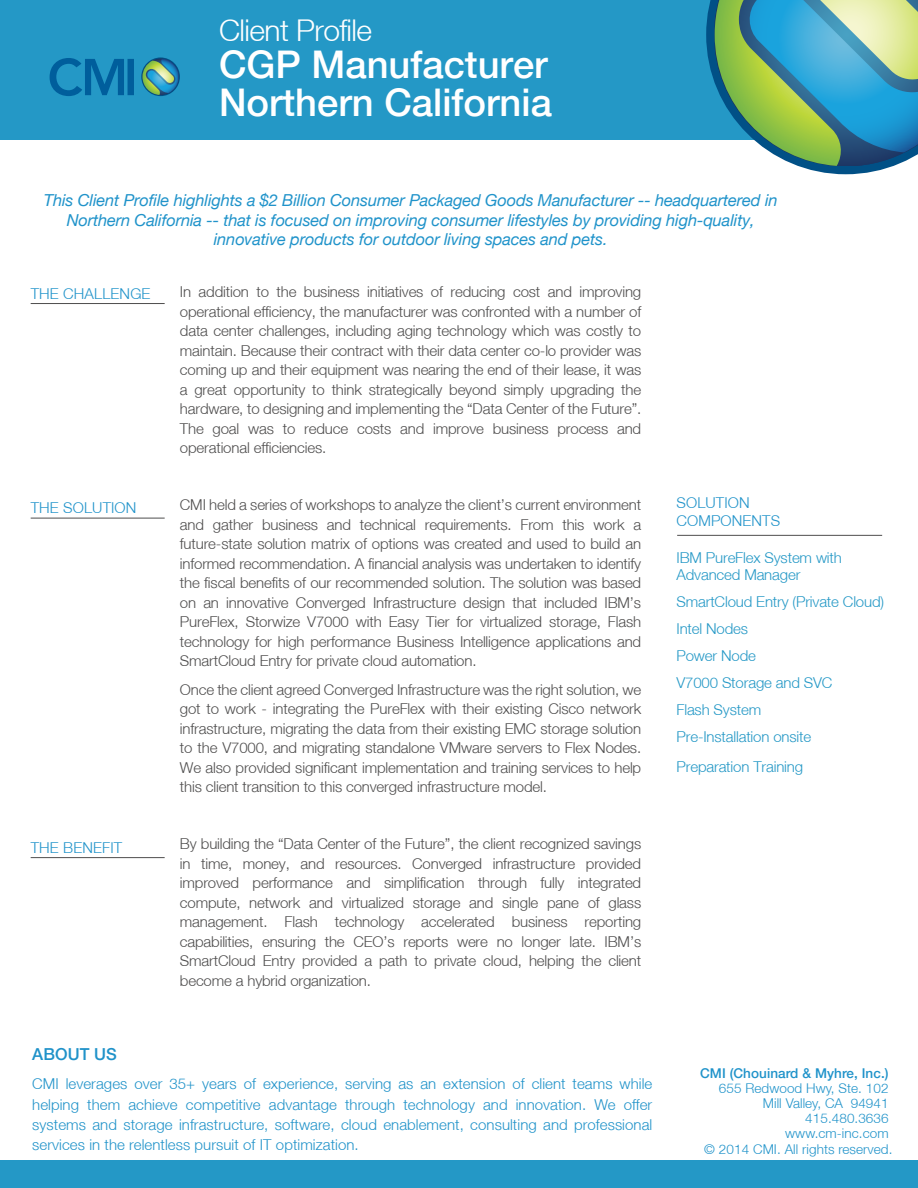
<style>
.page{position:relative;width:918px;height:1188px;background:#fff}
.page>*{position:absolute;margin:0;border:0;box-sizing:border-box;transform-origin:0 0}
.t1{font:500 38.1px/37.5px "Helvetica Neue LT";color:#fff}
.t2{font:300 30px "Helvetica Neue LT";letter-spacing:-.02em;color:#fff}
.t3{font:italic 16.5px/19.8px "Helvetica Neue LT";letter-spacing:-.01em;color:#2093ca;text-align:center}
.t4{font:500 16.5px "Helvetica Neue LT";letter-spacing:.005em;color:#1f92c9}
.t5{font:300 15px/19.5px "Helvetica Neue LT";letter-spacing:-.01em;color:#4e4d4d;text-align:justify}
.t6{font:300 15px/20.2px "Helvetica Neue LT";letter-spacing:.005em;color:#1f92c9;text-align:justify}
.t7{font:300 15px/27px "Helvetica Neue LT";letter-spacing:-.01em;color:#2498c6}
.t8{font:300 15px/18px "Helvetica Neue LT";letter-spacing:.01em;color:#2093ca}
.t9{font:300 13.5px/15px "Helvetica Neue LT";letter-spacing:.005em;color:#2093ca;text-align:right}
.t10{font:500 13.5px "Helvetica Neue LT";letter-spacing:.005em;color:#2093ca}
</style>
<div class="page">
<div style="left:0;top:1161px;width:918px;height:27px;background:#2498c6"></div>
<div style="left:0;top:0;width:918px;height:140px;background:#2498c6"></div>
<svg style="left:706px;top:0;width:212px;height:174px"></svg>
<svg style="left:141px;top:57px;width:39px;height:39px"></svg>
<svg style="left:142px;top:59px;width:37px;height:36px"></svg>
<svg style="left:50px;top:58px;width:84px;height:38px"></svg>
<hr style="left:31px;top:303px;width:134px;height:1px;background:#4e4d4d">
<hr style="left:31px;top:857px;width:134px;height:1px;background:#4e4d4d">
<hr style="left:31px;top:518px;width:134px;height:1px;background:#4e4d4d">
<hr style="left:677px;top:535px;width:205px;height:1px;background:#4e4d4d">
<h2 class="t2" style="left:219px;top:12px;width:155px">Client Profile</h2>
<h1 class="t1" style="left:219px;top:46px;width:334px">CGP Manufacturer<br>Northern California</h1>
<p class="t3" style="left:44px;top:190px;width:735px">This Client Profile highlights a $2 Billion Consumer Packaged Goods Manufacturer -- headquartered in<br>Northern California -- that is focused on improving consumer lifestyles by providing high-quality, innovative products for outdoor living spaces and pets.</p>
<p class="t8" style="left:31px;top:285px;width:121px">THE CHALLENGE</p>
<p class="t5" style="left:180px;top:282px;width:463px">In addition to the business initiatives of reducing cost and improving operational efficiency, the manufacturer was confronted with a number of data center challenges, including aging technology which was costly to maintain. Because their contract with their data center co-lo provider was coming up and their equipment was nearing the end of their lease, it was a great opportunity to think strategically beyond simply upgrading the hardware, to designing and implementing the “Data Center of the Future”.<br>The goal was to reduce costs and improve business process and operational efficiencies.</p>
<p class="t8" style="left:31px;top:499px;width:107px">THE SOLUTION</p>
<p class="t8" style="left:677px;top:493px;width:105px">SOLUTION<br>COMPONENTS</p>
<p class="t7" style="left:677px;top:550px;width:167px;line-height:16.5px">IBM PureFlex System with<br>Advanced Manager</p>
<p class="t7" style="left:677px;top:588px;width:209px">SmartCloud Entry (Private Cloud)<br>Intel Nodes<br>Power Node<br>V7000 Storage and SVC<br>Flash System<br>Pre-Installation onsite</p>
<p class="t7" style="left:677px;top:753px;width:128px">Preparation Training</p>
<p class="t5" style="left:180px;top:495px;width:463px">CMI held a series of workshops to analyze the client’s current environment and gather business and technical requirements. From this work a future-state solution matrix of options was created and used to build an informed recommendation. A financial analysis was undertaken to identify the fiscal benefits of our recommended solution. The solution was based on an innovative Converged Infrastructure design that included IBM’s PureFlex, Storwize V7000 with Easy Tier for virtualized storage, Flash technology for high performance Business Intelligence applications and SmartCloud Entry for private cloud automation.</p>
<p class="t5" style="left:180px;top:679px;width:463px">Once the client agreed Converged Infrastructure was the right solution, we got to work - integrating the PureFlex with their existing Cisco network infrastructure, migrating the data from their existing EMC storage solution to the V7000, and migrating standalone VMware servers to Flex Nodes.<br>We also provided significant implementation and training services to help this client transition to this converged infrastructure model.</p>
<p class="t8" style="left:31px;top:838px;width:93px">THE BENEFIT</p>
<p class="t5" style="left:180px;top:834px;width:463px">By building the “Data Center of the Future”, the client recognized savings in time, money, and resources. Converged infrastructure provided improved performance and simplification through fully integrated compute, network and virtualized storage and single pane of glass management. Flash technology accelerated business reporting capabilities, ensuring the CEO’s reports were no longer late. IBM’s SmartCloud Entry provided a path to private cloud, helping the client become a hybrid organization.</p>
<p class="t4" style="left:32px;top:1044px;width:86px">ABOUT US</p>
<p class="t6" style="left:32px;top:1073px;width:622px">CMI leverages over 35+ years of experience, serving as an extension of client teams while helping them achieve competitive advantage through technology and innovation. We offer systems and storage infrastructure, software, cloud enablement, consulting and professional services in the relentless pursuit of IT optimization.</p>
<p class="t10" style="left:700px;top:1065px;width:190px">CMI (Chouinard &amp; Myhre, Inc.)</p>
<p class="t9" style="left:719px;top:1081px;width:171px">655 Redwood Hwy, Ste. 102<br>Mill Valley, CA 94941<br>415.480.3636 www.cm-inc.com</p>
<p class="t9" style="left:704px;top:1141px;width:190px">© 2014 CMI. All rights reserved.</p>
</div>
